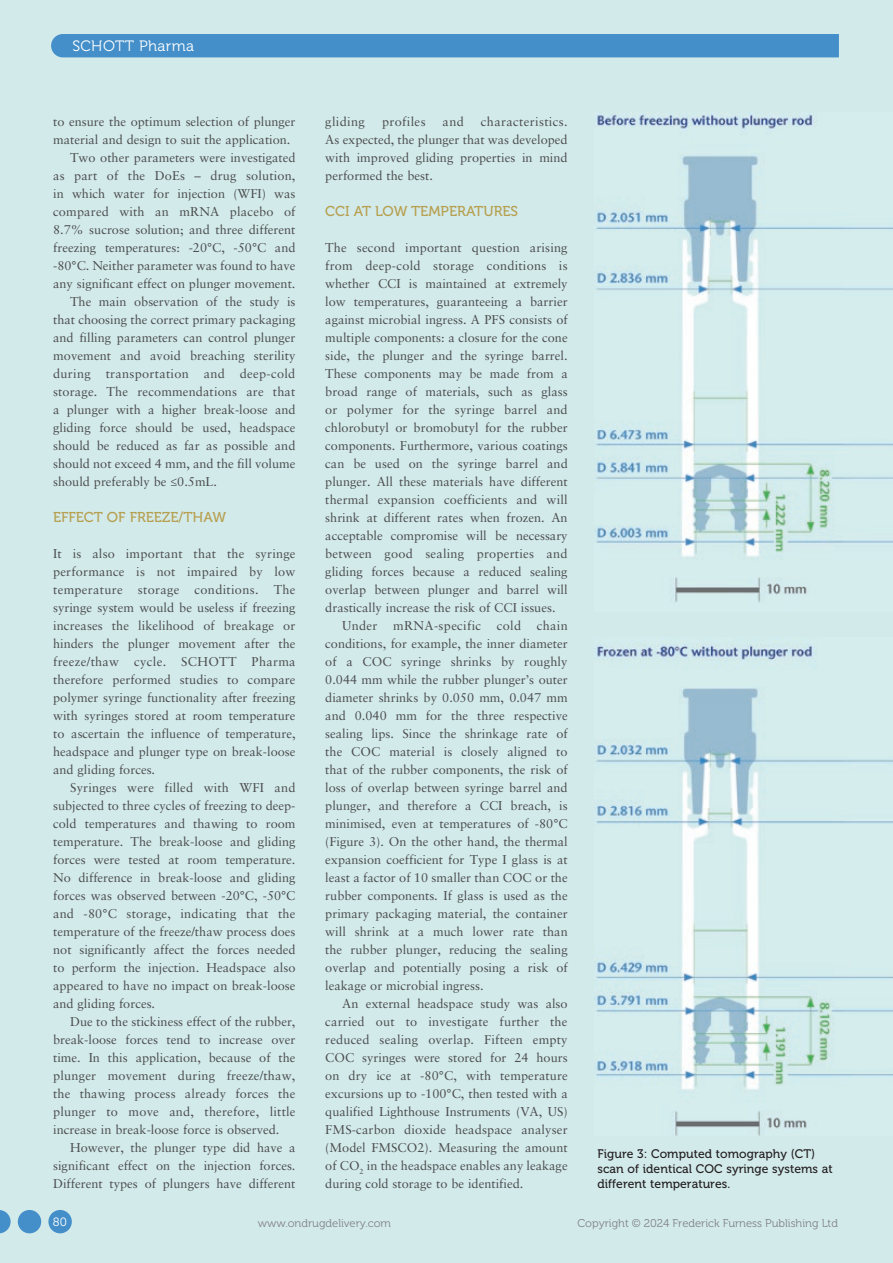
<style>
.page{position:relative;width:893px;height:1263px;background:#d3eaeb}
.page>*{position:absolute;margin:0;border:0;box-sizing:border-box;transform-origin:0 0}
.t1{font:15px "Museo 300";letter-spacing:.025em;color:#fff}
.MF_Xhead{font:14.25px "Museo 500";color:#b6a04f}
.MF_body{font:12.75px/18px "Sabon LT Std";color:#4b4c4d;text-align:justify}
.MF_body_no_indent{font:12.75px/18px "Sabon LT Std";color:#4b4c4d;text-align:justify}
.MF_body-2{font:12.75px "Sabon LT Std";letter-spacing:.03em;color:#4b4c4d}
.MF_Captions{font:12.45px/14.9px "Museo 500";letter-spacing:.005em;color:#231f20}
.t2{font:12px "Museo 300";color:#fff}
.t3{font:11.25px "Museo 300";color:#808285}
</style>
<div class="page">
<div style="left:51px;top:34px;width:788px;height:23px;background:#448fc9"></div>
<img style="left:595px;top:113px;width:298px;height:489px">
<img style="left:594px;top:644px;width:299px;height:492px">
<div style="left:48px;top:1210px;width:24px;height:23px;background:#448fc9;border-radius:50%"></div>
<div style="left:18px;top:1210px;width:23px;height:23px;background:#448fc9;border-radius:50%"></div>
<svg style="left:0;top:1210px;width:11px;height:23px"></svg>
<p class="t1" style="left:72px;top:37px;width:123px">SCHOTT Pharma</p>
<p class="MF_body" style="left:53px;top:112px;width:244px">to ensure the optimum selection of plunger material and design to suit the application.</p>
<p class="MF_body" style="left:53px;top:148px;width:244px;text-indent:17px">Two other parameters were investigated as part of the DoEs – drug solution, in which water for injection (WFI) was compared with an mRNA placebo of 8.7% sucrose solution; and three different freezing temperatures: -20°C, -50°C and -80°C. Neither parameter was found to have any significant effect on plunger movement.</p>
<p class="MF_body" style="left:53px;top:292px;width:244px;text-indent:17px">The main observation of the study is that choosing the correct primary packaging and filling parameters can control plunger movement and avoid breaching sterility during transportation and deep-cold storage. The recommendations are that a plunger with a higher break-loose and gliding force should be used, headspace should be reduced as far as possible and should not exceed 4 mm, and the fill volume should preferably be ≤0.5mL.</p>
<p class="MF_Xhead" style="left:53px;top:509px;width:175px">EFFECT OF FREEZE/THAW</p>
<p class="MF_body_no_indent" style="left:53px;top:544px;width:244px">It is also important that the syringe performance is not impaired by low temperature storage conditions. The syringe system would be useless if freezing increases the likelihood of breakage or hinders the plunger movement after the freeze/thaw cycle. SCHOTT Pharma therefore performed studies to compare polymer syringe functionality after freezing with syringes stored at room temperature to ascertain the influence of temperature, headspace and plunger type on break-loose and gliding forces.</p>
<p class="MF_body" style="left:53px;top:778px;width:244px;text-indent:17px">Syringes were filled with WFI and subjected to three cycles of freezing to deep&shy;cold temperatures and thawing to room temperature. The break-loose and gliding forces were tested at room temperature.<br>No difference in break-loose and gliding forces was observed between -20°C, -50°C and -80°C storage, indicating that the temperature of the freeze/thaw process does not significantly affect the forces needed to perform the injection. Headspace also appeared to have no impact on break-loose and gliding forces.</p>
<p class="MF_body" style="left:53px;top:1012px;width:244px;text-indent:17px">Due to the stickiness effect of the rubber, break-loose forces tend to increase over time. In this application, because of the plunger movement during freeze/thaw, the thawing process already forces the plunger to move and, therefore, little increase in break-loose force is observed.</p>
<p class="MF_body" style="left:53px;top:1138px;width:244px;text-indent:17px">However, the plunger type did have a significant effect on the injection forces.<br>Different types of plungers have different</p>
<p class="MF_body" style="left:325px;top:112px;width:244px;text-indent:156px">characteristics.<br>As expected, the plunger that was developed with improved gliding properties in mind performed the best.</p>
<p class="MF_Xhead" style="left:325px;top:203px;width:194px">CCI AT LOW TEMPERATURES</p>
<p class="MF_body_no_indent" style="left:325px;top:238px;width:244px">The second important question arising from deep-cold storage conditions is whether CCI is maintained at extremely low temperatures, guaranteeing a barrier against microbial ingress. A PFS consists of multiple components: a closure for the cone side, the plunger and the syringe barrel.<br>These components may be made from a broad range of materials, such as glass or polymer for the syringe barrel and chlorobutyl or bromobutyl for the rubber components. Furthermore, various coatings can be used on the syringe barrel and plunger. All these materials have different thermal expansion coefficients and will shrink at different rates when frozen. An acceptable compromise will be necessary between good sealing properties and gliding forces because a reduced sealing overlap between plunger and barrel will drastically increase the risk of CCI issues.</p>
<p class="MF_body" style="left:325px;top:616px;width:244px;text-indent:17px">Under mRNA-specific cold chain conditions, for example, the inner diameter of a COC syringe shrinks by roughly 0.044 mm while the rubber plunger’s outer diameter shrinks by 0.050 mm, 0.047 mm and 0.040 mm for the three respective sealing lips. Since the shrinkage rate of the COC material is closely aligned to that of the rubber components, the risk of loss of overlap between syringe barrel and plunger, and therefore a CCI breach, is minimised, even at temperatures of -80°C (Figure 3). On the other hand, the thermal expansion coefficient for Type I glass is at least a factor of 10 smaller than COC or the rubber components. If glass is used as the primary packaging material, the container will shrink at a much lower rate than the rubber plunger, reducing the sealing overlap and potentially posing a risk of leakage or microbial ingress.</p>
<p class="MF_body" style="left:325px;top:994px;width:244px;text-indent:17px">An external headspace study was also carried out to investigate further the reduced sealing overlap. Fifteen empty COC syringes were stored for 24 hours on dry ice at -80°C, with temperature excursions up to -100°C, then tested with a qualified Lighthouse Instruments (VA, US)<br>FMS-carbon dioxide headspace analyser (Model FMSCO2). Measuring the amount of CO<sub>2</sub> in the headspace enables any leakage during cold storage to be identified.</p>
<p class="MF_body-2" style="left:325px;top:114px;width:41px">gliding</p>
<p class="MF_body-2" style="left:382px;top:114px;width:45px">profiles</p>
<p class="MF_body" style="left:443px;top:112px;width:23px">and</p>
<p class="MF_Captions" style="left:597px;top:1146px;width:237px">Figure 3: Computed tomography (CT) scan of identical COC syringe systems at different temperatures.</p>
<p class="t2" style="left:53px;top:1215px;width:16px">80</p>
<p class="t3" style="left:258px;top:1217px;width:135px">www.ondrugdelivery.com</p>
<p class="t3" style="left:577px;top:1217px;width:262px">Copyright © 2024 Frederick Furness Publishing Ltd</p>
</div>
